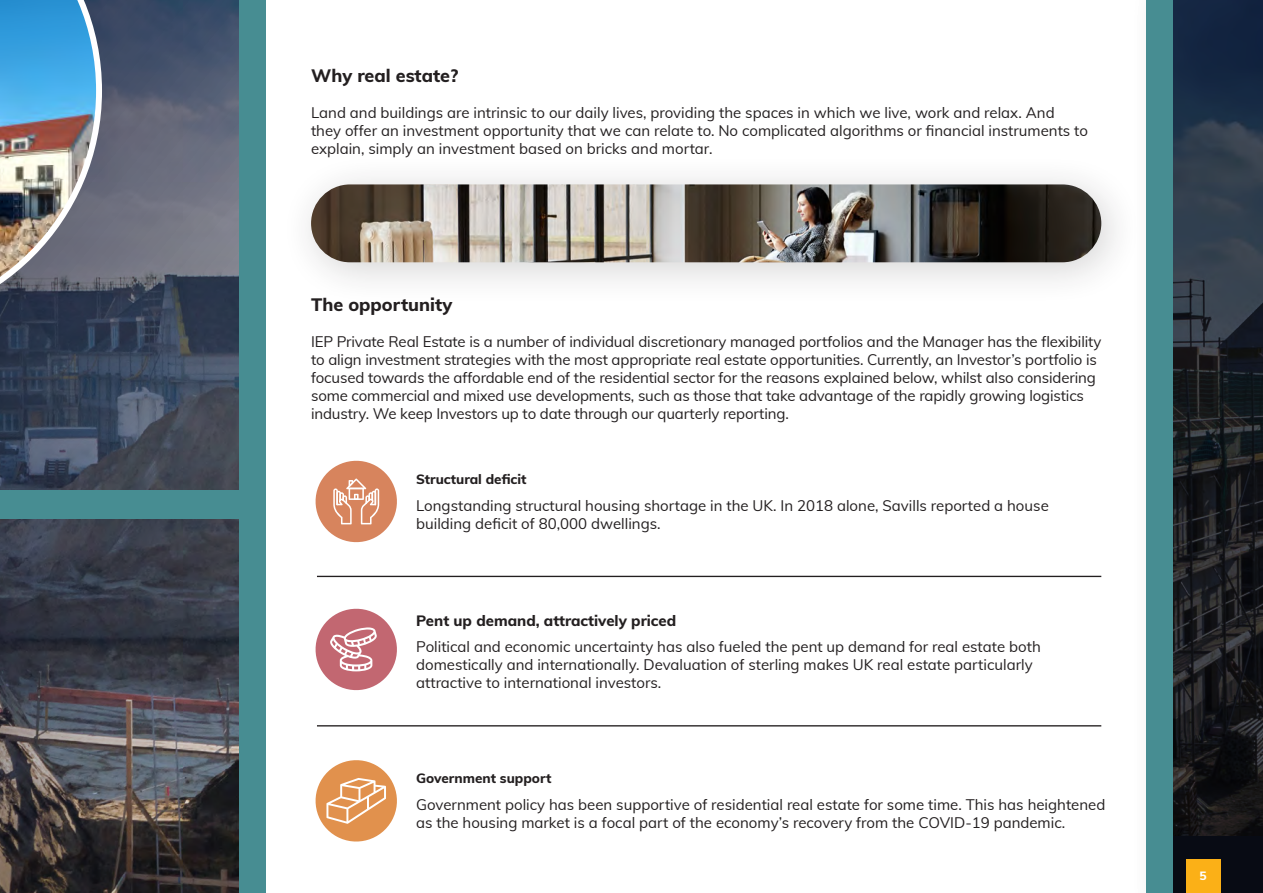
<style>
.page{position:relative;width:1263px;height:893px;background:#fff}
.page>*{position:absolute;margin:0;border:0;box-sizing:border-box;transform-origin:0 0}
.t1{font:800 18px "Muli";color:#231f20}
.t2{font:15px/18px "Muli";color:#231f20}
.t3{font:800 15px "Muli";color:#231f20}
.t4{font:800 13.5px "Muli";color:#231f20}
.t5{font:800 12px "Muli";color:#fff}
</style>
<div class="page">
<div style="left:1159px;top:0;width:104px;height:893px;background:#080b14"></div>
<img style="left:1173px;top:0;width:90px;height:836px">
<svg style="left:0;top:0;width:239px;height:893px;background:#464a56"></svg>
<div style="left:239px;top:0;width:27px;height:893px;background:#478d92"></div>
<div style="left:1146px;top:0;width:27px;height:893px;background:#478d92"></div>
<hr style="left:317px;top:725px;width:784px;height:1px;background:#231f20">
<hr style="left:317px;top:576px;width:784px;height:1px;background:#231f20">
<div style="left:280px;top:153px;width:864px;height:153px;background:#231f20;opacity:.2"></div>
<img style="left:311px;top:184px;width:790px;height:78px;border-radius:39px">
<img style="left:0;top:0;width:102px;height:325px">
<div style="left:0;top:490px;width:253px;height:29px;background:#478d92"></div>
<svg style="left:315px;top:460px;width:82px;height:83px"></svg>
<svg style="left:315px;top:608px;width:82px;height:83px"></svg>
<svg style="left:315px;top:760px;width:82px;height:82px"></svg>
<div style="left:1186px;top:859px;width:34px;height:34px;background:#fbb017"></div>
<p class="t1" style="left:311px;top:62px;width:149px">Why real estate?</p>
<p class="t2" style="left:311px;top:103px;width:778px">Land and buildings are intrinsic to our daily lives, providing the spaces in which we live, work and relax. And they offer an investment opportunity that we can relate to. No complicated algorithms or financial instruments to explain, simply an investment based on bricks and mortar.</p>
<p class="t1" style="left:311px;top:291px;width:143px">The opportunity</p>
<p class="t2" style="left:311px;top:332px;width:792px">IEP Private Real Estate is a number of individual discretionary managed portfolios and the Manager has the flexibility to align investment strategies with the most appropriate real estate opportunities. Currently, an Investor’s portfolio is focused towards the affordable end of the residential sector for the reasons explained below, whilst also considering some commercial and mixed use developments, such as those that take advantage of the rapidly growing logistics industry. We keep Investors up to date through our quarterly reporting.</p>
<p class="t4" style="left:416px;top:469px;width:112px">Structural deficit</p>
<p class="t2" style="left:416px;top:495px;width:634px">Longstanding structural housing shortage in the UK. In 2018 alone, Savills reported a house building deficit of 80,000 dwellings.</p>
<p class="t3" style="left:416px;top:609px;width:262px">Pent up demand, attractively priced</p>
<p class="t2" style="left:416px;top:637px;width:626px">Political and economic uncertainty has also fueled the pent up demand for real estate both domestically and internationally. Devaluation of sterling makes UK real estate particularly attractive to international investors.</p>
<p class="t4" style="left:416px;top:768px;width:137px">Government support</p>
<p class="t2" style="left:416px;top:795px;width:691px">Government policy has been supportive of residential real estate for some time. This has heightened as the housing market is a focal part of the economy’s recovery from the COVID-19 pandemic.</p>
<p class="t5" style="left:1199px;top:867px;width:9px">5</p>
</div>
